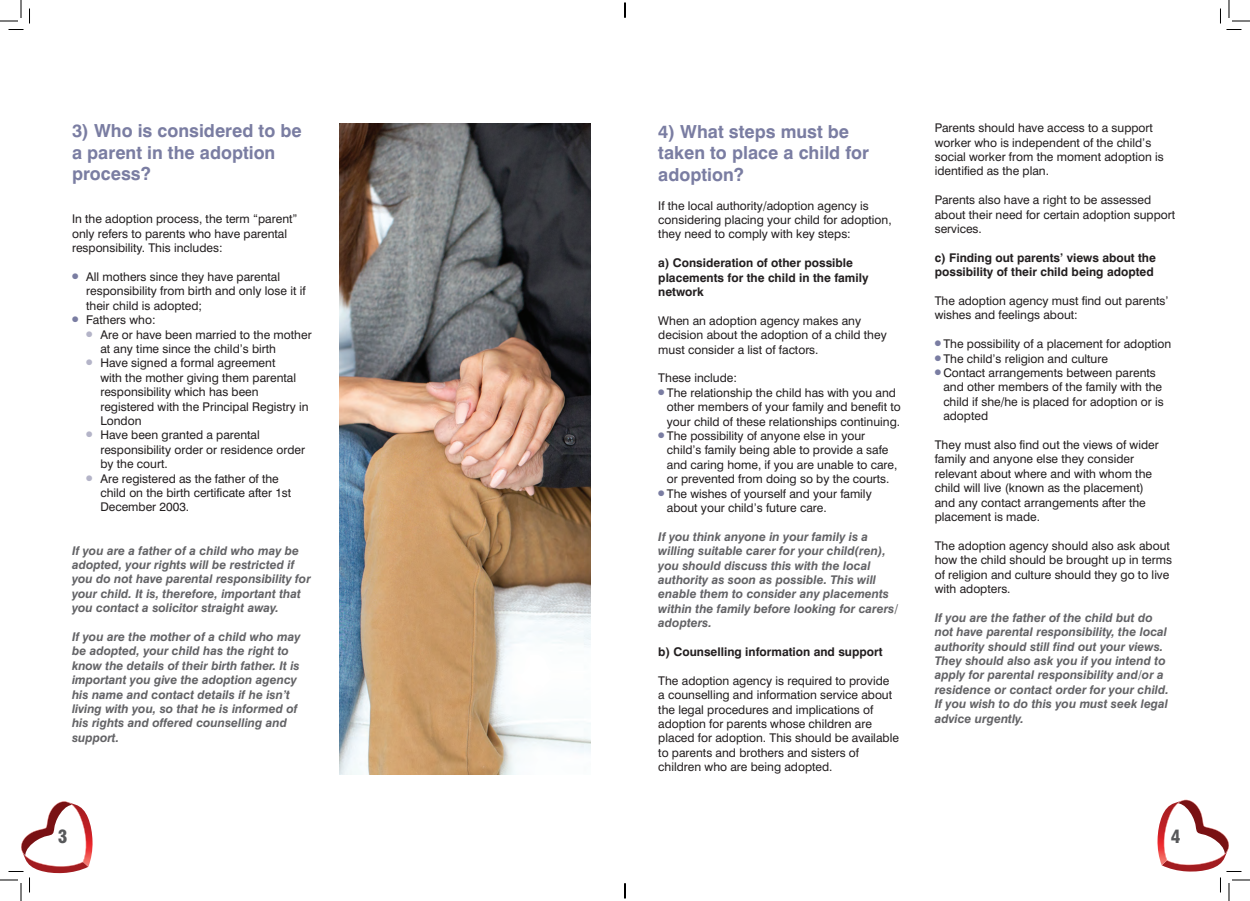
<style>
.page{position:relative;width:1250px;height:901px;background:#fff}
.page>*{position:absolute;margin:0;border:0;box-sizing:border-box;transform-origin:0 0}
.title1{font:700 18px/21.6px "Swiss 721 BT";color:#7a7da2}
.t1{font:900 condensed 18px "Swiss 721 BT";color:#57585a}
.body{font:12px/14.4px "Swiss 721 BT";color:#231f20}
.body-2{font:italic 700 12px/14.4px "Swiss 721 BT";color:#636366}
.body-3{font:700 12px/14.4px "Swiss 721 BT";color:#231f20}
</style>
<div class="page">
<img style="left:339px;top:124px;width:251px;height:651px">
<svg style="left:0;top:0;width:30px;height:30px"></svg>
<svg style="left:0;top:801px;width:93px;height:100px"></svg>
<svg style="left:1220px;top:0;width:30px;height:30px"></svg>
<svg style="left:1157px;top:799px;width:93px;height:102px"></svg>
<svg style="left:624px;top:3px;width:2px;height:15px"></svg>
<svg style="left:624px;top:883px;width:2px;height:15px"></svg>
<p class="title1" style="left:72px;top:120px;width:231px">3) Who is considered to be a parent in the adoption process?</p>
<p class="body" style="left:72px;top:212px;width:227px">In the adoption process, the term “parent” only refers to parents who have parental responsibility. This includes:</p>
<p class="body" style="left:86px;top:269px;width:221px;text-indent:-14px"><sup>●</sup> All mothers since they have parental responsibility from birth and only lose it if their child is adopted;</p>
<p class="body" style="left:72px;top:313px;width:85px"><sup>●</sup> Fathers who:</p>
<p class="body" style="left:100px;top:327px;width:213px;text-indent:-14px"><sup>●</sup> Are or have been married to the mother at any time since the child’s birth</p>
<p class="body" style="left:100px;top:356px;width:210px;text-indent:-14px"><sup>●</sup> Have signed a formal agreement<br>with the mother giving them parental responsibility which has been registered with the Principal Registry in<br>London</p>
<p class="body" style="left:100px;top:428px;width:206px;text-indent:-14px"><sup>●</sup> Have been granted a parental responsibility order or residence order by the court.</p>
<p class="body" style="left:100px;top:471px;width:192px;text-indent:-14px"><sup>●</sup> Are registered as the father of the child on the birth certificate after 1st<br>December 2003.</p>
<p class="body-2" style="left:72px;top:543px;width:240px">If you are a father of a child who may be adopted, your rights will be restricted if you do not have parental responsibility for your child. It is, therefore, important that you contact a solicitor straight away.</p>
<p class="body-2" style="left:72px;top:629px;width:230px">If you are the mother of a child who may be adopted, your child has the right to know the details of their birth father. It is important you give the adoption agency his name and contact details if he isn’t living with you, so that he is informed of his rights and offered counselling and support.</p>
<p class="title1" style="left:658px;top:120px;width:212px">4) What steps must be taken to place a child for adoption?</p>
<p class="body" style="left:658px;top:198px;width:235px">If the local authority/adoption agency is considering placing your child for adoption, they need to comply with key steps:</p>
<p class="body-3" style="left:658px;top:256px;width:212px">a) Consideration of other possible placements for the child in the family network</p>
<p class="body" style="left:658px;top:313px;width:230px">When an adoption agency makes any decision about the adoption of a child they must consider a list of factors.</p>
<p class="body" style="left:658px;top:371px;width:80px">These include:</p>
<p class="body" style="left:667px;top:385px;width:235px;text-indent:-9px"><sup>●</sup> The relationship the child has with you and other members of your family and benefit to your child of these relationships continuing.</p>
<p class="body" style="left:667px;top:428px;width:232px;text-indent:-9px"><sup>●</sup> The possibility of anyone else in your child’s family being able to provide a safe and caring home, if you are unable to care, or prevented from doing so by the courts.</p>
<p class="body" style="left:667px;top:486px;width:206px;text-indent:-9px"><sup>●</sup> The wishes of yourself and your family about your child’s future care.</p>
<p class="body-2" style="left:658px;top:529px;width:241px">If you think anyone in your family is a willing suitable carer for your child(ren), you should discuss this with the local authority as soon as possible. This will enable them to consider any placements within the family before looking for carers/ adopters.</p>
<p class="body-3" style="left:658px;top:644px;width:226px">b) Counselling information and support</p>
<p class="body" style="left:658px;top:673px;width:242px">The adoption agency is required to provide<br>a counselling and information service about the legal procedures and implications of adoption for parents whose children are placed for adoption. This should be available to parents and brothers and sisters of children who are being adopted.</p>
<p class="body" style="left:934px;top:121px;width:230px">Parents should have access to a support worker who is independent of the child’s social worker from the moment adoption is identified as the plan.</p>
<p class="body" style="left:934px;top:193px;width:242px">Parents also have a right to be assessed about their need for certain adoption support services.</p>
<p class="body-3" style="left:934px;top:250px;width:223px">c) Finding out parents’ views about the possibility of their child being adopted</p>
<p class="body" style="left:934px;top:293px;width:235px">The adoption agency must find out parents’ wishes and feelings about:</p>
<p class="body" style="left:934px;top:337px;width:238px"><sup>●</sup> The possibility of a placement for adoption</p>
<p class="body" style="left:934px;top:351px;width:175px"><sup>●</sup> The child’s religion and culture</p>
<p class="body" style="left:943px;top:365px;width:222px;text-indent:-9px"><sup>●</sup> Contact arrangements between parents and other members of the family with the child if she/he is placed for adoption or is adopted</p>
<p class="body" style="left:934px;top:437px;width:225px">They must also find out the views of wider family and anyone else they consider relevant about where and with whom the child will live (known as the placement) and any contact arrangements after the placement is made.</p>
<p class="body" style="left:934px;top:538px;width:239px">The adoption agency should also ask about how the child should be brought up in terms of religion and culture should they go to live with adopters.</p>
<p class="body-2" style="left:934px;top:610px;width:236px">If you are the father of the child but do not have parental responsibility, the local authority should still find out your views.<br>They should also ask you if you intend to apply for parental responsibility and/or a residence or contact order for your child.<br>If you wish to do this you must seek legal advice urgently.</p>
<p class="t1" style="left:58px;top:825px;width:11px">3</p>
<p class="t1" style="left:1170px;top:825px;width:11px">4</p>
</div>
